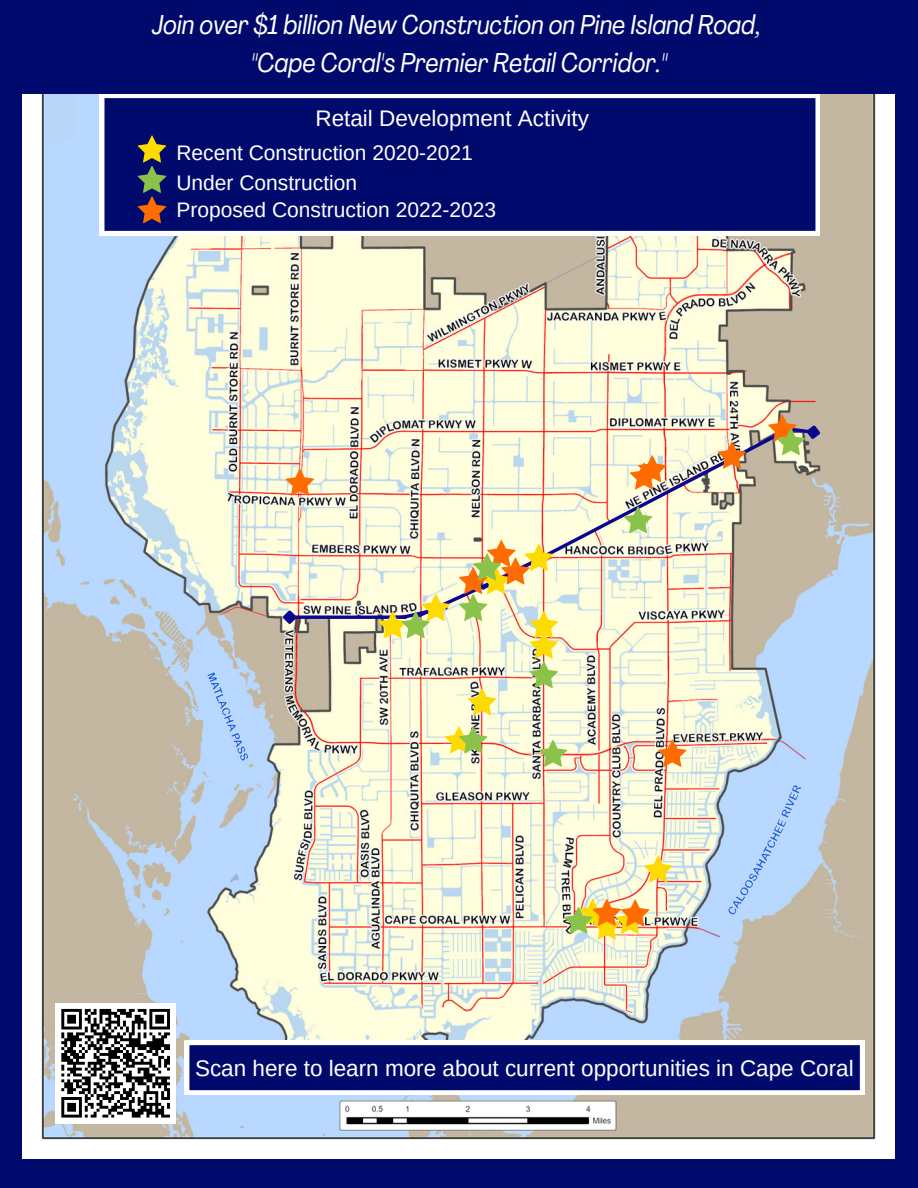
<style>
.page{position:relative;width:918px;height:1188px;background:#000a6c}
.page>*{position:absolute;margin:0;border:0;box-sizing:border-box;transform-origin:0 0}
.t1{font:italic condensed 26.85px/37.2px "Agrandir";color:#fff;text-align:center}
.t2{font:22.5px "Arimo";color:#fff}
.t3{font:21px/30.3px "Arimo";color:#fff}
</style>
<div class="page">
<img style="left:23px;top:94px;width:872px;height:1064px">
<hr style="left:294px;top:616px;width:113px;height:3px;background:#090692">
<svg style="left:280px;top:607px;width:20px;height:20px"></svg>
<svg style="left:477px;top:431px;width:304px;height:162px;background:#e4ddc6"></svg>
<div style="left:47px;top:85px;width:28px;height:56px;background:#b9d6f8"></div>
<svg style="left:185px;top:1041px;width:679px;height:54px"></svg>
<svg style="left:100px;top:94px;width:720px;height:141px"></svg>
<svg style="left:138px;top:135px;width:28px;height:88px"></svg>
<svg style="left:644px;top:856px;width:28px;height:27px"></svg>
<svg style="left:718px;top:442px;width:28px;height:27px"></svg>
<svg style="left:630px;top:455px;width:36px;height:34px"></svg>
<svg style="left:286px;top:469px;width:28px;height:27px"></svg>
<svg style="left:658px;top:740px;width:29px;height:27px"></svg>
<svg style="left:768px;top:415px;width:56px;height:40px;background:#b4a480"></svg>
<svg style="left:624px;top:506px;width:28px;height:27px"></svg>
<svg style="left:378px;top:540px;width:180px;height:175px;background:#e9e0b3"></svg>
<svg style="left:539px;top:740px;width:28px;height:27px"></svg>
<svg style="left:445px;top:726px;width:42px;height:27px"></svg>
<svg style="left:564px;top:899px;width:85px;height:40px;background:#e7c169"></svg>
<div style="left:55px;top:1003px;width:121px;height:120px;background:#fff"></div>
<svg style="left:61px;top:1008px;width:109px;height:110px"></svg>
<div style="left:0;top:0;width:918px;height:93px;background:#000a6c"></div>
<p class="t1" style="left:152px;top:9px;width:611px">Join over $1 billion New Construction on Pine Island Road, "Cape Coral's Premier Retail Corridor."</p>
<p class="t2" style="left:315px;top:106px;width:275px">Retail Development Activity</p>
<p class="t3" style="left:176px;top:138px;width:298px">Recent Construction 2020-2021<br>Under Construction</p>
<p class="t3" style="left:176px;top:195px;width:321px">Proposed Construction 2022-2023</p>
<p class="t2" style="left:195px;top:1055px;width:660px">Scan here to learn more about current opportunities in Cape Coral</p>
</div>
